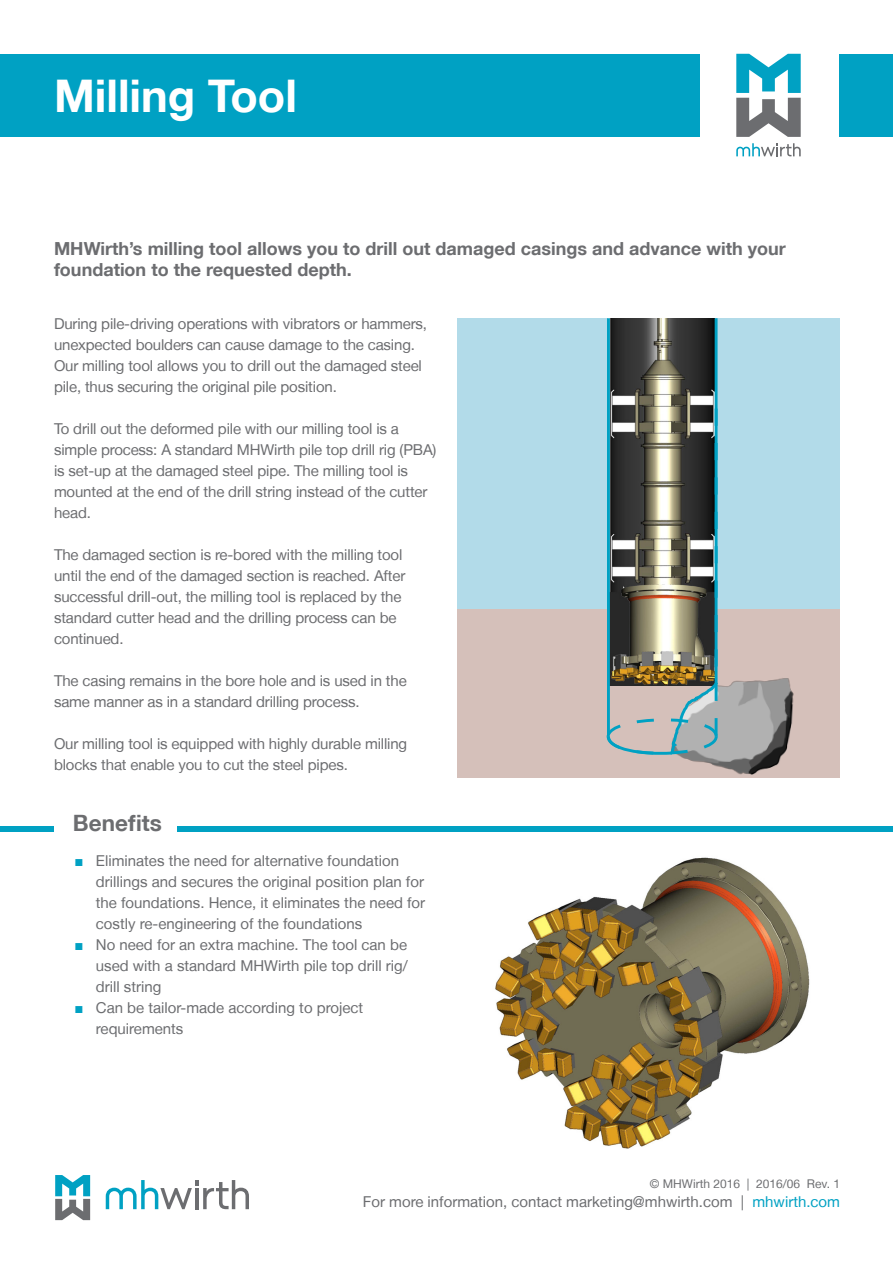
<style>
.page{position:relative;width:893px;height:1263px;background:#fff}
.page>*{position:absolute;margin:0;border:0;box-sizing:border-box;transform-origin:0 0}
.t1{font:700 45px "Helvetica Neue LT";color:#fff}
.bullets_tittel{font:700 22.5px "Helvetica Neue LT";color:#6c6d70}
.Ingress{font:700 18px/21px "Helvetica Neue LT";color:#6c6d70}
.Ingress-2{font:15px/21px "Helvetica Neue LT";letter-spacing:-.01em;color:#6c6d70}
.t2{font:12px "Helvetica Neue LT";color:#6c6d70}
.s1{font-family:"Arial";color:#00a1c3}
.s2{color:#00a1c3}
</style>
<div class="page">
<div style="left:0;top:54px;width:893px;height:82px;background:#00a1c3"></div>
<div style="left:700px;top:47px;width:139px;height:95px;background:#fff"></div>
<svg style="left:736px;top:143px;width:65px;height:13px"></svg>
<svg style="left:736px;top:54px;width:65px;height:83px"></svg>
<img style="left:495px;top:857px;width:315px;height:292px">
<div style="left:0;top:826px;width:893px;height:5px;background:#00a1c3"></div>
<div style="left:54px;top:815px;width:123px;height:23px;background:#fff"></div>
<svg style="left:106px;top:1180px;width:143px;height:29px"></svg>
<svg style="left:55px;top:1175px;width:35px;height:45px"></svg>
<div style="left:457px;top:608px;width:383px;height:170px;background:#d5c0ba"></div>
<div style="left:457px;top:318px;width:383px;height:290px;background:#b2dbe9"></div>
<img style="left:610px;top:318px;width:104px;height:91px">
<hr style="left:607px;top:318px;width:3px;height:417px;background:#00a1c3">
<hr style="left:715px;top:318px;width:2px;height:366px;background:#00a1c3">
<img style="left:690px;top:678px;width:104px;height:97px">
<svg style="left:605px;top:409px;width:114px;height:351px"></svg>
<svg style="left:495px;top:1071px;width:63px;height:78px"></svg>
<p class="t1" style="left:54px;top:68px;width:245px">Milling Tool</p>
<p class="Ingress" style="left:54px;top:238px;width:733px">MHWirth’s milling tool allows you to drill out damaged casings and advance with your foundation to the requested depth.</p>
<p class="Ingress-2" style="left:54px;top:313px;width:375px">During pile-driving operations with vibrators or hammers, unexpected boulders can cause damage to the casing.<br>Our milling tool allows you to drill out the damaged steel pile, thus securing the original pile position.</p>
<p class="Ingress-2" style="left:54px;top:418px;width:384px">To drill out the deformed pile with our milling tool is a simple process: A standard MHWirth pile top drill rig (PBA) is set-up at the damaged steel pipe. The milling tool is mounted at the end of the drill string instead of the cutter head.</p>
<p class="Ingress-2" style="left:54px;top:544px;width:353px">The damaged section is re-bored with the milling tool until the end of the damaged section is reached. After successful drill-out, the milling tool is replaced by the standard cutter head and the drilling process can be continued.</p>
<p class="Ingress-2" style="left:54px;top:670px;width:354px">The casing remains in the bore hole and is used in the same manner as in a standard drilling process.</p>
<p class="Ingress-2" style="left:54px;top:733px;width:355px">Our milling tool is equipped with highly durable milling blocks that enable you to cut the steel pipes.</p>
<p class="bullets_tittel" style="left:73px;top:809px;width:90px">Benefits</p>
<p class="Ingress-2" style="left:96px;top:850px;width:331px;text-indent:-21px"><span class="s1">■</span> Eliminates the need for alternative foundation drillings and secures the original position plan for the foundations. Hence, it eliminates the need for costly re-engineering of the foundations</p>
<p class="Ingress-2" style="left:96px;top:934px;width:313px;text-align:justify;text-indent:-21px"><span class="s1">■</span> No need for an extra machine. The tool can be used with a standard MHWirth pile top drill rig/ drill string</p>
<p class="Ingress-2" style="left:96px;top:997px;width:269px;text-indent:-21px"><span class="s1">■</span> Can be tailor-made according to project requirements</p>
<p class="t2" style="left:650px;top:1176px;width:192px">© MHWirth 2016 | 2016/06 Rev. 1</p>
<p class="Ingress-2" style="left:363px;top:1191px;width:479px">For more information, contact marketing@mhwirth.com | <span class="s2">mhwirth.com</span></p>
</div>
